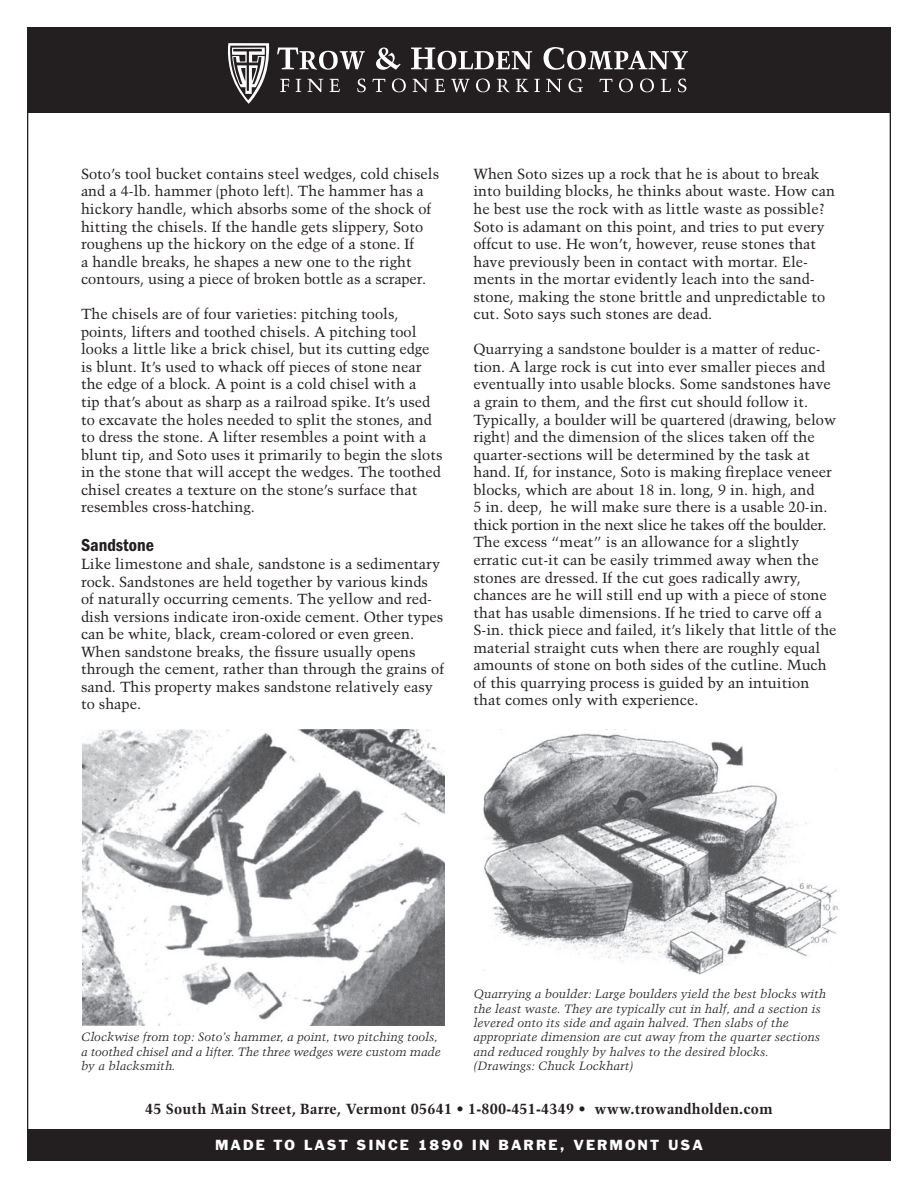
<style>
.page{position:relative;width:918px;height:1188px;background:#fff}
.page>*{position:absolute;margin:0;border:0;box-sizing:border-box;transform-origin:0 0}
.Tool_name{font:18px "ITC Franklin Gothic Std Dm Cd";color:#231f20}
.t1{font:14.7px/17.5px "Trump Mediaeval LT Std";color:#231f20}
.t2{font:700 14.7px "Trump Mediaeval LT Std";letter-spacing:.01em;color:#231f20}
.t3{font:13.5px "Franklin Gothic";letter-spacing:.15em;color:#fff}
.t4{font:italic 12px/14.4px "Trump Mediaeval LT Std";color:#231f20}
</style>
<div class="page">
<div style="left:27px;top:28px;width:864px;height:85px;background:#231f20"></div>
<svg style="left:277px;top:48px;width:88px;height:22px"></svg>
<svg style="left:376px;top:48px;width:25px;height:22px"></svg>
<svg style="left:411px;top:48px;width:121px;height:22px"></svg>
<svg style="left:544px;top:47px;width:144px;height:23px"></svg>
<svg style="left:280px;top:79px;width:9px;height:13px"></svg>
<svg style="left:296px;top:79px;width:5px;height:13px"></svg>
<svg style="left:307px;top:79px;width:16px;height:13px"></svg>
<svg style="left:330px;top:79px;width:10px;height:13px"></svg>
<svg style="left:357px;top:79px;width:9px;height:13px"></svg>
<svg style="left:372px;top:79px;width:13px;height:13px"></svg>
<svg style="left:392px;top:79px;width:14px;height:13px"></svg>
<svg style="left:413px;top:79px;width:15px;height:13px"></svg>
<svg style="left:435px;top:79px;width:10px;height:13px"></svg>
<svg style="left:451px;top:79px;width:19px;height:13px"></svg>
<svg style="left:476px;top:79px;width:14px;height:13px"></svg>
<svg style="left:497px;top:79px;width:13px;height:13px"></svg>
<svg style="left:516px;top:79px;width:24px;height:13px"></svg>
<svg style="left:546px;top:79px;width:16px;height:13px"></svg>
<svg style="left:569px;top:79px;width:14px;height:13px"></svg>
<svg style="left:600px;top:79px;width:12px;height:13px"></svg>
<svg style="left:619px;top:79px;width:14px;height:13px"></svg>
<svg style="left:640px;top:79px;width:14px;height:13px"></svg>
<svg style="left:661px;top:79px;width:10px;height:13px"></svg>
<svg style="left:678px;top:79px;width:8px;height:13px"></svg>
<svg style="left:228px;top:43px;width:42px;height:61px"></svg>
<div style="left:28px;top:1129px;width:862px;height:31px;background:#231f20"></div>
<img style="left:82px;top:730px;width:363px;height:296px">
<img style="left:483px;top:733px;width:357px;height:242px">
<p class="t1" style="left:81px;top:165px;width:360px">Soto’s tool bucket contains steel wedges, cold chisels and a 4-lb. hammer (photo left). The hammer has a hickory handle, which absorbs some of the shock of hitting the chisels. If the handle gets slippery, Soto roughens up the hickory on the edge of a stone. If<br>a handle breaks, he shapes a new one to the right contours, using a piece of broken bottle as a scraper.</p>
<p class="t1" style="left:81px;top:305px;width:363px">The chisels are of four varieties: pitching tools, points, lifters and toothed chisels. A pitching tool looks a little like a brick chisel, but its cutting edge is blunt. It’s used to whack off pieces of stone near the edge of a block. A point is a cold chisel with a<br>tip that’s about as sharp as a railroad spike. It’s used to excavate the holes needed to split the stones, and to dress the stone. A lifter resembles a point with a blunt tip, and Soto uses it primarily to begin the slots in the stone that will accept the wedges. The toothed chisel creates a texture on the stone’s surface that resembles cross-hatching.</p>
<p class="Tool_name" style="left:81px;top:535px;width:74px">Sandstone</p>
<p class="t1" style="left:81px;top:555px;width:365px">Like limestone and shale, sandstone is a sedimentary rock. Sandstones are held together by various kinds of naturally occurring cements. The yellow and red&shy;dish versions indicate iron-oxide cement. Other types can be white, black, cream-colored or even green.<br>When sandstone breaks, the fissure usually opens through the cement, rather than through the grains of sand. This property makes sandstone relatively easy to shape.</p>
<p class="t1" style="left:473px;top:165px;width:363px">When Soto sizes up a rock that he is about to break into building blocks, he thinks about waste. How can he best use the rock with as little waste as possible?<br>Soto is adamant on this point, and tries to put every offcut to use. He won’t, however, reuse stones that have previously been in contact with mortar. Ele&shy;ments in the mortar evidently leach into the sand&shy;stone, making the stone brittle and unpredictable to cut. Soto says such stones are dead.</p>
<p class="t1" style="left:473px;top:340px;width:365px">Quarrying a sandstone boulder is a matter of reduc&shy;tion. A large rock is cut into ever smaller pieces and eventually into usable blocks. Some sandstones have a grain to them, and the first cut should follow it.<br>Typically, a boulder will be quartered (drawing, below right) and the dimension of the slices taken off the quarter-sections will be determined by the task at hand. If, for instance, Soto is making fireplace veneer blocks, which are about 18 in. long, 9 in. high, and<br>5 in. deep, he will make sure there is a usable 20-in. thick portion in the next slice he takes off the boulder.<br>The excess “meat” is an allowance for a slightly erratic cut-it can be easily trimmed away when the stones are dressed. If the cut goes radically awry, chances are he will still end up with a piece of stone that has usable dimensions. If he tried to carve off a S-in. thick piece and failed, it’s likely that little of the material straight cuts when there are roughly equal amounts of stone on both sides of the cutline. Much of this quarrying process is guided by an intuition that comes only with experience.</p>
<p class="t4" style="left:81px;top:1030px;width:358px">Clockwise from top: Soto’s hammer, a point, two pitching tools,</p>
<p class="t4" style="left:81px;top:1044px;width:361px">a toothed chisel and a lifter. The three wedges were custom made</p>
<p class="t4" style="left:81px;top:1058px;width:96px">by a blacksmith.</p>
<p class="t4" style="left:473px;top:987px;width:354px">Quarrying a boulder: Large boulders yield the best blocks with the least waste. They are typically cut in half, and a section is levered onto its side and again halved. Then slabs of the appropriate dimension are cut away from the quarter sections and reduced roughly by halves to the desired blocks. (Drawings: Chuck Lockhart)</p>
<p class="t2" style="left:145px;top:1100px;width:629px">45 South Main Street, Barre, Vermont 05641 • 1-800-451-4349 • www.trowandholden.com</p>
<p class="t3" style="left:215px;top:1136px;width:489px">MADE TO LAST SINCE 1890 IN BARRE, VERMONT USA</p>
</div>
